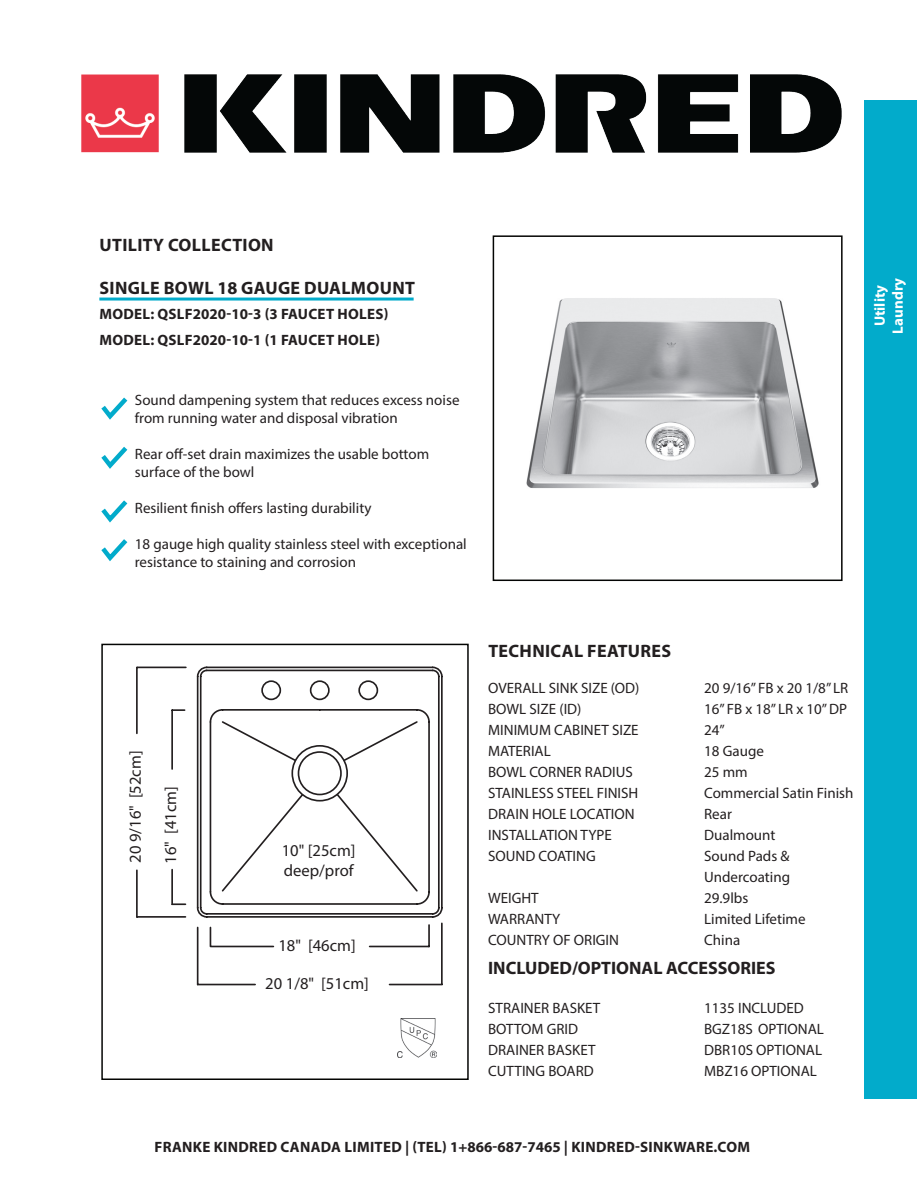
<style>
.page{position:relative;width:918px;height:1188px;background:#fff}
.page>*{position:absolute;margin:0;border:0;box-sizing:border-box;transform-origin:0 0}
.t1{font:700 18px "Myriad Pro";letter-spacing:.02em;color:#231f20}
.t2{font:700 18px "Myriad Pro";color:#231f20}
.t3{font:16.65px/35.2px "Myriad Pro";color:#231f20}
.t4{font:15px/18px "Myriad Pro";color:#231f20}
.t5{font:700 15px/25.5px "Myriad Pro";letter-spacing:.02em;color:#231f20}
.t6{font:700 15px/18px "Myriad Pro";color:#fff;text-align:center}
</style>
<div class="page">
<img style="left:81px;top:74px;width:761px;height:79px">
<svg style="left:101px;top:397px;width:27px;height:23px"></svg>
<svg style="left:101px;top:446px;width:27px;height:23px"></svg>
<svg style="left:101px;top:500px;width:27px;height:23px"></svg>
<hr style="left:99px;top:298px;width:315px;height:3px;background:#02abcb">
<div style="left:493px;top:235px;width:350px;height:346px;border:2px solid #040503"></div>
<div style="left:101px;top:644px;width:368px;height:436px;border:2px solid #040503"></div>
<div style="left:865px;top:100px;width:52px;height:999px;background:#02abcb"></div>
<svg style="left:136px;top:667px;width:307px;height:319px"></svg>
<img style="left:526px;top:298px;width:293px;height:190px">
<img style="left:398px;top:1018px;width:38px;height:39px">
<svg style="left:101px;top:539px;width:27px;height:23px"></svg>
<p class="t1" style="left:100px;top:233px;width:176px">UTILITY COLLECTION</p>
<p class="t1" style="left:100px;top:276px;width:317px">SINGLE BOWL 18 GAUGE DUALMOUNT</p>
<p class="t5" style="left:100px;top:301px;width:291px">MODEL: QSLF2020-10-3 (3 FAUCET HOLES)<br>MODEL: QSLF2020-10-1 (1 FAUCET HOLE)</p>
<p class="t4" style="left:135px;top:390px;width:326px">Sound dampening system that reduces excess noise from running water and disposal vibration</p>
<p class="t4" style="left:135px;top:444px;width:296px">Rear off-set drain maximizes the usable bottom surface of the bowl</p>
<p class="t4" style="left:135px;top:498px;width:238px">Resilient finish offers lasting durability</p>
<p class="t4" style="left:135px;top:534px;width:333px">18 gauge high quality stainless steel with exceptional resistance to staining and corrosion</p>
<p class="t6" style="left:870px;top:334px;width:57px;rotate:-90deg">Utility<br>Laundry</p>
<p class="t3" style="left:117px;top:864px;width:115px;rotate:-90deg">20 9/16" [52cm]<br>16" [41cm]</p>
<p class="t3" style="left:282px;top:840px;width:75px;line-height:20px">10" [25cm] deep/prof</p>
<p class="t3" style="left:278px;top:927px;width:79px">18" [46cm]</p>
<p class="t3" style="left:265px;top:965px;width:105px">20 1/8" [51cm]</p>
<p class="t1" style="left:488px;top:639px;width:184px">TECHNICAL FEATURES</p>
<p class="t4" style="left:488px;top:679px;width:153px">OVERALL SINK SIZE (OD)</p>
<p class="t4" style="left:704px;top:679px;width:146px">20 9/16” FB x 20 1/8” LR</p>
<p class="t4" style="left:488px;top:700px;width:95px">BOWL SIZE (ID)</p>
<p class="t4" style="left:704px;top:700px;width:144px">16” FB x 18” LR x 10” DP</p>
<p class="t4" style="left:488px;top:721px;width:152px">MINIMUM CABINET SIZE</p>
<p class="t4" style="left:704px;top:721px;width:22px">24”</p>
<p class="t4" style="left:488px;top:742px;width:64px">MATERIAL</p>
<p class="t4" style="left:704px;top:742px;width:61px">18 Gauge</p>
<p class="t4" style="left:488px;top:763px;width:146px">BOWL CORNER RADIUS</p>
<p class="t4" style="left:704px;top:763px;width:45px">25 mm</p>
<p class="t4" style="left:488px;top:784px;width:152px">STAINLESS STEEL FINISH</p>
<p class="t4" style="left:704px;top:784px;width:151px">Commercial Satin Finish</p>
<p class="t4" style="left:488px;top:805px;width:148px">DRAIN HOLE LOCATION</p>
<p class="t4" style="left:704px;top:805px;width:29px">Rear</p>
<p class="t4" style="left:488px;top:826px;width:125px">INSTALLATION TYPE</p>
<p class="t4" style="left:704px;top:826px;width:73px">Dualmount</p>
<p class="t4" style="left:488px;top:847px;width:109px">SOUND COATING</p>
<p class="t4" style="left:704px;top:845px;width:87px;line-height:21px">Sound Pads &amp;<br>Undercoating</p>
<p class="t4" style="left:488px;top:889px;width:52px">WEIGHT</p>
<p class="t4" style="left:704px;top:889px;width:46px">29.9lbs</p>
<p class="t4" style="left:488px;top:910px;width:74px">WARRANTY</p>
<p class="t4" style="left:704px;top:910px;width:103px">Limited Lifetime</p>
<p class="t4" style="left:488px;top:931px;width:132px">COUNTRY OF ORIGIN</p>
<p class="t4" style="left:704px;top:931px;width:38px">China</p>
<p class="t2" style="left:488px;top:956px;width:289px">INCLUDED/OPTIONAL ACCESSORIES</p>
<p class="t4" style="left:488px;top:998px;width:114px">STRAINER BASKET</p>
<p class="t4" style="left:704px;top:998px;width:101px">1135 INCLUDED</p>
<p class="t4" style="left:488px;top:1019px;width:92px">BOTTOM GRID</p>
<p class="t4" style="left:704px;top:1019px;width:121px">BGZ18S OPTIONAL</p>
<p class="t4" style="left:488px;top:1040px;width:109px">DRAINER BASKET</p>
<p class="t4" style="left:704px;top:1040px;width:119px">DBR10S OPTIONAL</p>
<p class="t4" style="left:488px;top:1061px;width:107px">CUTTING BOARD</p>
<p class="t4" style="left:704px;top:1061px;width:114px">MBZ16 OPTIONAL</p>
<p class="t5" style="left:155px;top:1133px;width:597px">FRANKE KINDRED CANADA LIMITED | (TEL) 1+866-687-7465 | KINDRED-SINKWARE.COM</p>
</div>
